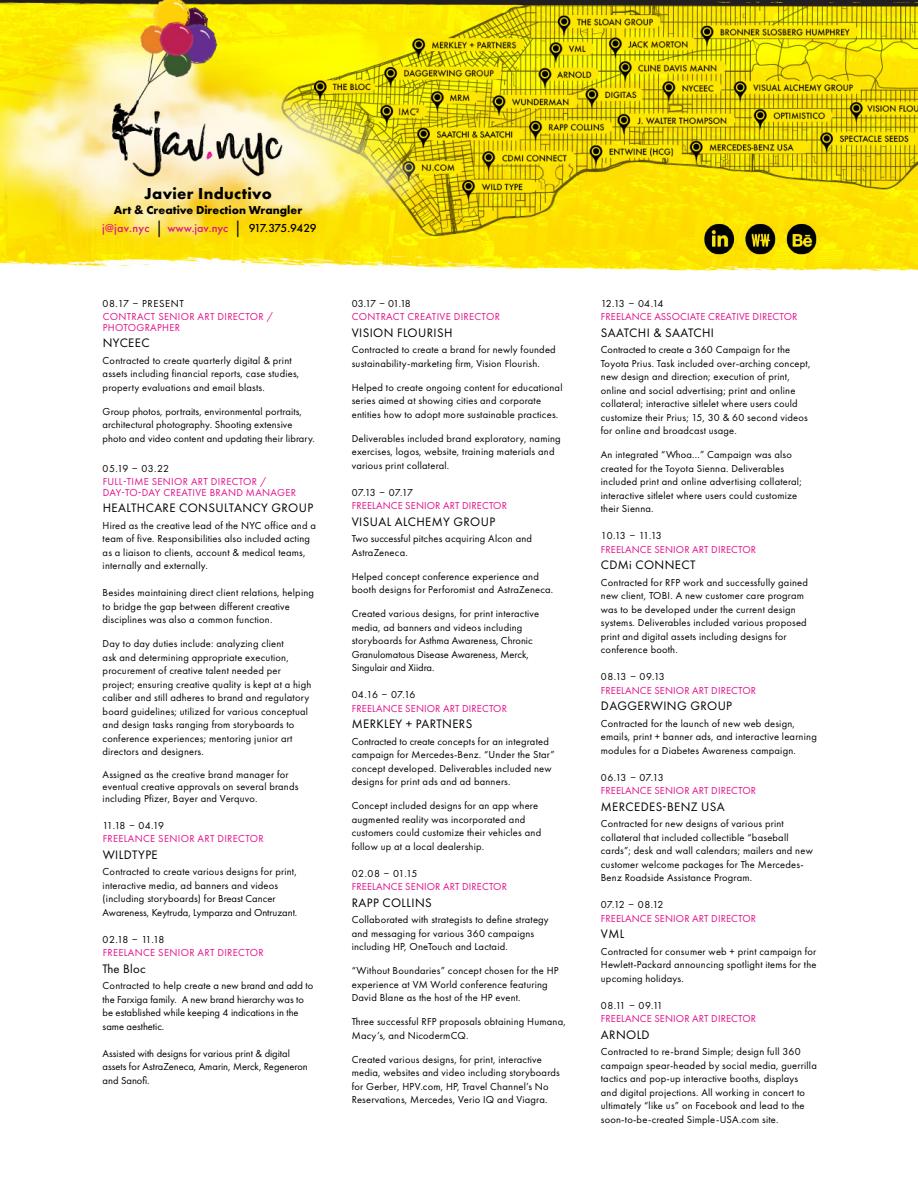
<style>
.page{position:relative;width:918px;height:1188px;background:#fff}
.page>*{position:absolute;margin:0;border:0;box-sizing:border-box;transform-origin:0 0}
.t1{font:700 16.5px "Futura PT";letter-spacing:.02em;color:#000}
.t2{font:12.75px "Futura PT";letter-spacing:.03em;color:#000}
.t3{font:500 12px "Futura PT";color:#e1118c}
.t4{font:700 12px "Futura PT";color:#000}
.t5{font:10.5px/13.5px "Futura PT";letter-spacing:.02em;color:#000}
.t6{font:10.5px/13.5px "Futura PT";letter-spacing:.01em;color:#e1118c}
.t7{font:10.5px/13.5px "Futura PT";color:#000}
.t8{font:10.5px/13.5px "Futura PT";letter-spacing:.03em;color:#e1118c}
.s1{font-weight:800;font-size:12.75px}
.s2{font-weight:400;font-size:16.5px;color:#000}
.s3{color:#000}
</style>
<div class="page">
<img style="left:0;top:0;width:918px;height:939px">
<img style="left:703px;top:224px;width:114px;height:32px">
<p class="t1" style="left:144px;top:183px;width:129px">Javier Inductivo</p>
<p class="t4" style="left:114px;top:202px;width:190px">Art <span class="s1">&amp;</span> Creative Direction Wrangler</p>
<p class="t3" style="left:102px;top:221px;width:216px">j@jav.nyc <span class="s2">|</span> www.jav.nyc <span class="s2">|</span> <span class="s3">917.375.9429</span></p>
<p class="t8" style="left:103px;top:296px;width:172px"><span class="s3">08.17 – PRESENT<br></span>CONTRACT SENIOR ART DIRECTOR /</p>
<p class="t8" style="left:103px;top:320px;width:79px">PHOTOGRAPHER</p>
<p class="t2" style="left:103px;top:335px;width:48px">NYCEEC</p>
<p class="t5" style="left:103px;top:353px;width:198px">Contracted to create quarterly digital &amp; print assets including financial reports, case studies, property evaluations and email blasts.</p>
<p class="t5" style="left:103px;top:404px;width:214px">Group photos, portraits, environmental portraits, architectural photography. Shooting extensive photo and video content and updating their library.</p>
<p class="t8" style="left:103px;top:461px;width:165px"><span class="s3">05.19 – 03.22<br></span>FULL-TIME SENIOR ART DIRECTOR /</p>
<p class="t8" style="left:103px;top:485px;width:195px">DAY-TO-DAY CREATIVE BRAND MANAGER</p>
<p class="t2" style="left:103px;top:500px;width:212px">HEALTHCARE CONSULTANCY GROUP</p>
<p class="t5" style="left:103px;top:518px;width:215px">Hired as the creative lead of the NYC office and a team of five. Responsibilities also included acting as a liaison to clients, account &amp; medical teams, internally and externally.</p>
<p class="t5" style="left:103px;top:586px;width:213px">Besides maintaining direct client relations, helping to bridge the gap between different creative disciplines was also a common function.</p>
<p class="t5" style="left:103px;top:637px;width:210px">Day to day duties include: analyzing client<br>ask and determining appropriate execution, procurement of creative talent needed per project; ensuring creative quality is kept at a high caliber and still adheres to brand and regulatory board guidelines; utilized for various conceptual and design tasks ranging from storyboards to conference experiences; mentoring junior art directors and designers.</p>
<p class="t5" style="left:103px;top:768px;width:197px;line-height:12px">Assigned as the creative brand manager for eventual creative approvals on several brands including Pfizer, Bayer and Verquvo.</p>
<p class="t8" style="left:103px;top:818px;width:163px"><span class="s3">11.18 – 04.19<br></span>FREELANCE SENIOR ART DIRECTOR</p>
<p class="t2" style="left:103px;top:847px;width:57px">WILDTYPE</p>
<p class="t5" style="left:103px;top:865px;width:196px">Contracted to create various designs for print, interactive media, ad banners and videos (including storyboards) for Breast Cancer Awareness, Keytruda, Lymparza and Ontruzant.</p>
<p class="t8" style="left:103px;top:932px;width:163px"><span class="s3">02.18 – 11.18<br></span>FREELANCE SENIOR ART DIRECTOR</p>
<p class="t2" style="left:103px;top:961px;width:44px">The Bloc</p>
<p class="t7" style="left:103px;top:979px;width:212px">Contracted to help create a new brand and add to the Farxiga family. A new brand hierarchy was to be established while keeping 4 indications in the same aesthetic.</p>
<p class="t7" style="left:103px;top:1046px;width:207px">Assisted with designs for various print &amp; digital assets for AstraZeneca, Amarin, Merck, Regeneron and Sanofi.</p>
<p class="t8" style="left:352px;top:296px;width:150px"><span class="s3">03.17 – 01.18<br></span>CONTRACT CREATIVE DIRECTOR</p>
<p class="t2" style="left:352px;top:325px;width:102px">VISION FLOURISH</p>
<p class="t5" style="left:352px;top:343px;width:206px">Contracted to create a brand for newly founded sustainability-marketing firm, Vision Flourish.</p>
<p class="t5" style="left:352px;top:380px;width:212px">Helped to create ongoing content for educational series aimed at showing cities and corporate entities how to adopt more sustainable practices.</p>
<p class="t5" style="left:352px;top:431px;width:211px">Deliverables included brand exploratory, naming exercises, logos, website, training materials and various print collateral.</p>
<p class="t5" style="left:352px;top:485px;width:63px">07.13 – 07.17</p>
<p class="t6" style="left:352px;top:499px;width:157px">FREELANCE SENIOR ART DIRECTOR</p>
<p class="t2" style="left:352px;top:514px;width:145px">VISUAL ALCHEMY GROUP</p>
<p class="t5" style="left:352px;top:532px;width:182px">Two successful pitches acquiring Alcon and<br>AstraZeneca.</p>
<p class="t5" style="left:352px;top:569px;width:203px">Helped concept conference experience and booth designs for Perforomist and AstraZeneca.</p>
<p class="t5" style="left:352px;top:607px;width:189px">Created various designs, for print interactive media, ad banners and videos including storyboards for Asthma Awareness, Chronic Granulomatous Disease Awareness, Merck, Singulair and Xiidra.</p>
<p class="t6" style="left:352px;top:688px;width:157px"><span class="s3">04.16 – 07.16<br></span>FREELANCE SENIOR ART DIRECTOR</p>
<p class="t2" style="left:352px;top:716px;width:122px">MERKLEY + PARTNERS</p>
<p class="t5" style="left:352px;top:734px;width:205px">Contracted to create concepts for an integrated campaign for Mercedes-Benz. “Under the Star” concept developed. Deliverables included new designs for print ads and ad banners.</p>
<p class="t5" style="left:352px;top:799px;width:191px">Concept included designs for an app where augmented reality was incorporated and customers could customize their vehicles and follow up at a local dealership.</p>
<p class="t5" style="left:352px;top:866px;width:67px">02.08 – 01.15</p>
<p class="t6" style="left:352px;top:880px;width:157px">FREELANCE SENIOR ART DIRECTOR</p>
<p class="t2" style="left:352px;top:895px;width:82px">RAPP COLLINS</p>
<p class="t5" style="left:352px;top:913px;width:199px">Collaborated with strategists to define strategy and messaging for various 360 campaigns including HP, OneTouch and Lactaid.</p>
<p class="t5" style="left:352px;top:964px;width:208px">“Without Boundaries” concept chosen for the HP experience at VM World conference featuring<br>David Blane as the host of the HP event.</p>
<p class="t5" style="left:352px;top:1015px;width:216px">Three successful RFP proposals obtaining Humana,<br>Macy’s, and NicodermCQ.</p>
<p class="t5" style="left:352px;top:1052px;width:210px">Created various designs, for print, interactive media, websites and video including storyboards for Gerber, HPV.com, HP, Travel Channel’s No Reservations, Mercedes, Verio IQ and Viagra.</p>
<p class="t6" style="left:601px;top:296px;width:198px"><span class="s3">12.13 – 04.14<br></span>FREELANCE ASSOCIATE CREATIVE DIRECTOR</p>
<p class="t2" style="left:601px;top:325px;width:115px">SAATCHI &amp; SAATCHI</p>
<p class="t5" style="left:601px;top:343px;width:211px">Contracted to create a 360 Campaign for the Toyota Prius. Task included over-arching concept, new design and direction; execution of print, online and social advertising; print and online collateral; interactive sitlelet where users could customize their Prius; 15, 30 &amp; 60 second videos for online and broadcast usage.</p>
<p class="t5" style="left:601px;top:448px;width:202px">An integrated “Whoa...” Campaign was also created for the Toyota Sienna. Deliverables included print and online advertising collateral; interactive sitlelet where users could customize their Sienna.</p>
<p class="t6" style="left:601px;top:529px;width:157px"><span class="s3">10.13 – 11.13<br></span>FREELANCE SENIOR ART DIRECTOR</p>
<p class="t2" style="left:601px;top:557px;width:96px">CDMi CONNECT</p>
<p class="t5" style="left:601px;top:575px;width:209px">Contracted for RFP work and successfully gained new client, TOBI. A new customer care program was to be developed under the current design systems. Deliverables included various proposed print and digital assets including designs for conference booth.</p>
<p class="t6" style="left:601px;top:670px;width:157px"><span class="s3">08.13 – 09.13<br></span>FREELANCE SENIOR ART DIRECTOR</p>
<p class="t2" style="left:601px;top:698px;width:133px">DAGGERWING GROUP</p>
<p class="t5" style="left:601px;top:716px;width:218px">Contracted for the launch of new web design, emails, print + banner ads, and interactive learning modules for a Diabetes Awareness campaign.</p>
<p class="t6" style="left:601px;top:770px;width:157px"><span class="s3">06.13 – 07.13<br></span>FREELANCE SENIOR ART DIRECTOR</p>
<p class="t2" style="left:601px;top:799px;width:125px">MERCEDES-BENZ USA</p>
<p class="t5" style="left:601px;top:817px;width:213px">Contracted for new designs of various print collateral that included collectible “baseball cards”; desk and wall calendars; mailers and new customer welcome packages for The Mercedes-Benz Roadside Assistance Program.</p>
<p class="t6" style="left:601px;top:898px;width:157px"><span class="s3">07.12 – 08.12<br></span>FREELANCE SENIOR ART DIRECTOR</p>
<p class="t2" style="left:601px;top:926px;width:25px">VML</p>
<p class="t5" style="left:601px;top:944px;width:217px;text-align:justify">Contracted for consumer web + print campaign for Hewlett-Packard announcing spotlight items for the upcoming holidays.</p>
<p class="t6" style="left:601px;top:998px;width:157px"><span class="s3">08.11 – 09.11<br></span>FREELANCE SENIOR ART DIRECTOR</p>
<p class="t2" style="left:601px;top:1027px;width:50px">ARNOLD</p>
<p class="t5" style="left:601px;top:1045px;width:218px">Contracted to re-brand Simple; design full 360 campaign spear-headed by social media, guerrilla tactics and pop-up interactive booths, displays and digital projections. All working in concert to ultimately “like us” on Facebook and lead to the soon-to-be-created Simple-USA.com site.</p>
</div>
